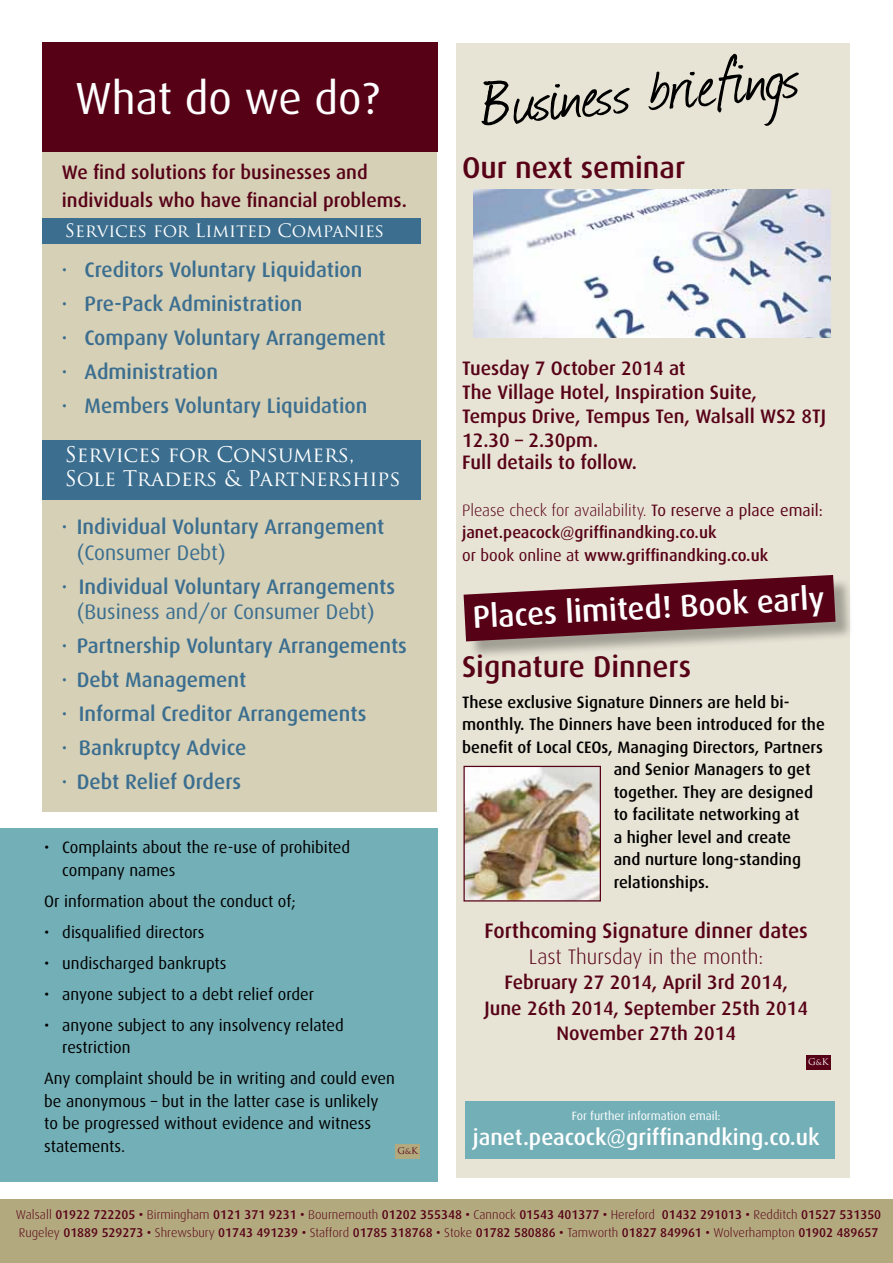
<style>
.page{position:relative;width:893px;height:1263px;background:#fff}
.page>*{position:absolute;margin:0;border:0;box-sizing:border-box;transform-origin:0 0}
.t1{font:78px "Journal";color:#000}
.t2{font:45px "Dax";color:#fff}
.t3{font:500 31.5px "Dax";color:#fff}
.t4{font:500 30px "Dax";color:#570117}
.t5{font:500 22.5px "Dax";color:#fff}
.t6{font:500 21px/34px "Dax";color:#3b6e8f}
.t7{font:21px/24px "Trajan Pro";color:#fff}
.t8{font:21px "Dax";color:#3b6e8f}
.t9{font:500 21px "Dax";color:#570117}
.t10{font:300 21px "Dax";color:#570117}
.t11{font:500 19.5px/23.7px "Dax";color:#570117}
.t12{font:18px "Trajan Pro";color:#fff}
.t13{font:16.5px/22.5px "Dax";color:#000}
.t14{font:500 16.5px "Dax";color:#000}
.t15{font:500 16.5px/22.5px "Dax";color:#570117}
.t16{font:500 12.75px/18px "Dax";color:#570117}
.t17{font:12px "Dax";color:#fff}
.t18{font:9px "Trajan Pro";color:#fff}
.t19{font:9px "Trajan Pro";color:#570117}
.s1{font-size:7.5px}
.s2{font-weight:300}
.s3{font-weight:400}
</style>
<div class="page">
<div style="left:0;top:828px;width:437px;height:354px;background:#73afb7"></div>
<div style="left:456px;top:43px;width:394px;height:1135px;background:#e7e3d5"></div>
<img style="left:473px;top:190px;width:358px;height:147px">
<div style="left:465px;top:1101px;width:369px;height:58px;background:#73afb7"></div>
<div style="left:0;top:1199px;width:893px;height:64px;background:#b3a97e"></div>
<div style="left:43px;top:48px;width:394px;height:764px;background:#d6d0b7"></div>
<div style="left:43px;top:43px;width:395px;height:109px;background:#570117"></div>
<img style="left:465px;top:768px;width:134px;height:131px">
<div style="left:463px;top:766px;width:138px;height:135px;border:1px solid #570117"></div>
<div style="left:806px;top:1055px;width:25px;height:14px;background:#570117"></div>
<div style="left:43px;top:219px;width:378px;height:25px;background:#3b6e8f"></div>
<div style="left:43px;top:440px;width:378px;height:60px;background:#3b6e8f"></div>
<div style="left:466px;top:578px;width:388px;height:82px;background:#000;opacity:.3"></div>
<svg style="left:464px;top:575px;width:372px;height:66px"></svg>
<div style="left:395px;top:1144px;width:25px;height:14px;background:#b3a97e"></div>
<h2 class="t2" style="left:75px;top:73px;width:306px">What do we do?</h2>
<p class="t11" style="left:62px;top:158px;width:347px;line-height:28.5px">We find solutions for businesses and individuals who have financial problems.</p>
<p class="t12" style="left:65px;top:219px;width:321px">Services for Limited Companies</p>
<p class="t6" style="left:62px;top:252px;width:325px">· Creditors Voluntary Liquidation<br>· Pre-Pack Administration<br>· Company Voluntary Arrangement · Administration<br>· Members Voluntary Liquidation</p>
<p class="t7" style="left:65px;top:442px;width:337px">Services for Consumers,<br>Sole Traders &amp; Partnerships</p>
<p class="t6" style="left:62px;top:510px;width:324px">· Individual Voluntary Arrangement</p>
<p class="t8" style="left:77px;top:541px;width:150px">(Consumer Debt)</p>
<p class="t6" style="left:62px;top:569px;width:335px">· Individual Voluntary Arrangements</p>
<p class="t8" style="left:77px;top:600px;width:299px">(Business and/or Consumer Debt)</p>
<p class="t6" style="left:62px;top:629px;width:347px">· Partnership Voluntary Arrangements · Debt Management<br>· Informal Creditor Arrangements<br>· Bankruptcy Advice<br>· Debt Relief Orders</p>
<p class="t13" style="left:62px;top:836px;width:289px;text-indent:-18px">• Complaints about the re-use of prohibited company names</p>
<p class="t13" style="left:44px;top:890px;width:253px">Or information about the conduct of;</p>
<p class="t13" style="left:44px;top:921px;width:162px">• disqualified directors</p>
<p class="t13" style="left:44px;top:952px;width:184px">• undischarged bankrupts</p>
<p class="t13" style="left:44px;top:983px;width:271px">• anyone subject to a debt relief order</p>
<p class="t13" style="left:62px;top:1014px;width:283px;text-indent:-18px">• anyone subject to any insolvency related restriction</p>
<p class="t13" style="left:44px;top:1067px;width:352px">Any complaint should be in writing and could even be anonymous – but in the latter case is unlikely to be progressed without evidence and witness statements.</p>
<p class="t19" style="left:397px;top:1145px;width:22px">G<span class="s1">&amp;</span>K</p>
<h1 class="t1" style="left:476px;top:50px;width:321px;rotate:-5deg">Business briefi ngs</h1>
<h3 class="t4" style="left:462px;top:150px;width:225px">Our next seminar</h3>
<p class="t11" style="left:462px;top:356px;width:366px">Tuesday 7 October 2014 at<br>The Village Hotel, Inspiration Suite,<br>Tempus Drive, Tempus Ten, Walsall WS2 8TJ<br>12.30 – 2.30pm.<br>Full details to follow.</p>
<p class="t15" style="left:462px;top:499px;width:362px"><span class="s2">Please check for availability.</span> <span class="s3">To reserve a place email: </span>janet.peacock@griffinandking.co.uk<br><span class="s3">or book online at</span> www.griffinandking.co.uk</p>
<h3 class="t3" style="left:472px;top:599px;width:354px;rotate:-3deg">Places limited! Book early</h3>
<h3 class="t4" style="left:462px;top:649px;width:231px">Signature Dinners</h3>
<p class="t14" style="left:462px;top:693px;width:329px">These exclusive Signature Dinners are held bi-</p>
<p class="t14" style="left:462px;top:715px;width:364px">monthly. The Dinners have been introduced for the</p>
<p class="t14" style="left:462px;top:738px;width:362px">benefit of Local CEOs, Managing Directors, Partners</p>
<p class="t14" style="left:614px;top:760px;width:198px">and Senior Managers to get</p>
<p class="t14" style="left:614px;top:783px;width:201px">together. They are designed</p>
<p class="t14" style="left:614px;top:805px;width:187px">to facilitate networking at</p>
<p class="t14" style="left:614px;top:828px;width:179px">a higher level and create</p>
<p class="t14" style="left:614px;top:850px;width:189px">and nurture long-standing</p>
<p class="t14" style="left:614px;top:873px;width:97px">relationships.</p>
<p class="t9" style="left:484px;top:919px;width:325px">Forthcoming Signature dinner dates</p>
<p class="t10" style="left:529px;top:945px;width:236px">Last Thursday in the month:</p>
<p class="t11" style="left:484px;top:970px;width:325px;line-height:25.5px;text-align:center">February 27 2014, April 3rd 2014,<br>June 26th 2014, September 25th 2014<br>November 27th 2014</p>
<p class="t18" style="left:808px;top:1056px;width:22px">G<span class="s1">&amp;</span>K</p>
<p class="t17" style="left:572px;top:1109px;width:150px">For further information email:</p>
<h3 class="t5" style="left:473px;top:1125px;width:348px">janet.peacock@griffinandking.co.uk</h3>
<p class="t16" style="left:16px;top:1205px;width:867px"><span class="s2">Walsall</span> 01922 722205 • <span class="s2">Birmingham</span> 0121 371 9231 • <span class="s2">Bournemouth</span> 01202 355348 • <span class="s2">Cannock</span> 01543 401377 • <span class="s2">Hereford</span> 01432 291013 • <span class="s2">Redditch</span> 01527 531350<br><span class="s2">Rugeley</span> 01889 529273 • <span class="s2">Shrewsbury</span> 01743 491239 • <span class="s2">Stafford</span> 01785 318768 • <span class="s2">Stoke</span> 01782 580886 • <span class="s2">Tamworth</span> 01827 849961 • <span class="s2">Wolverhampton</span> 01902 489657</p>
</div>
